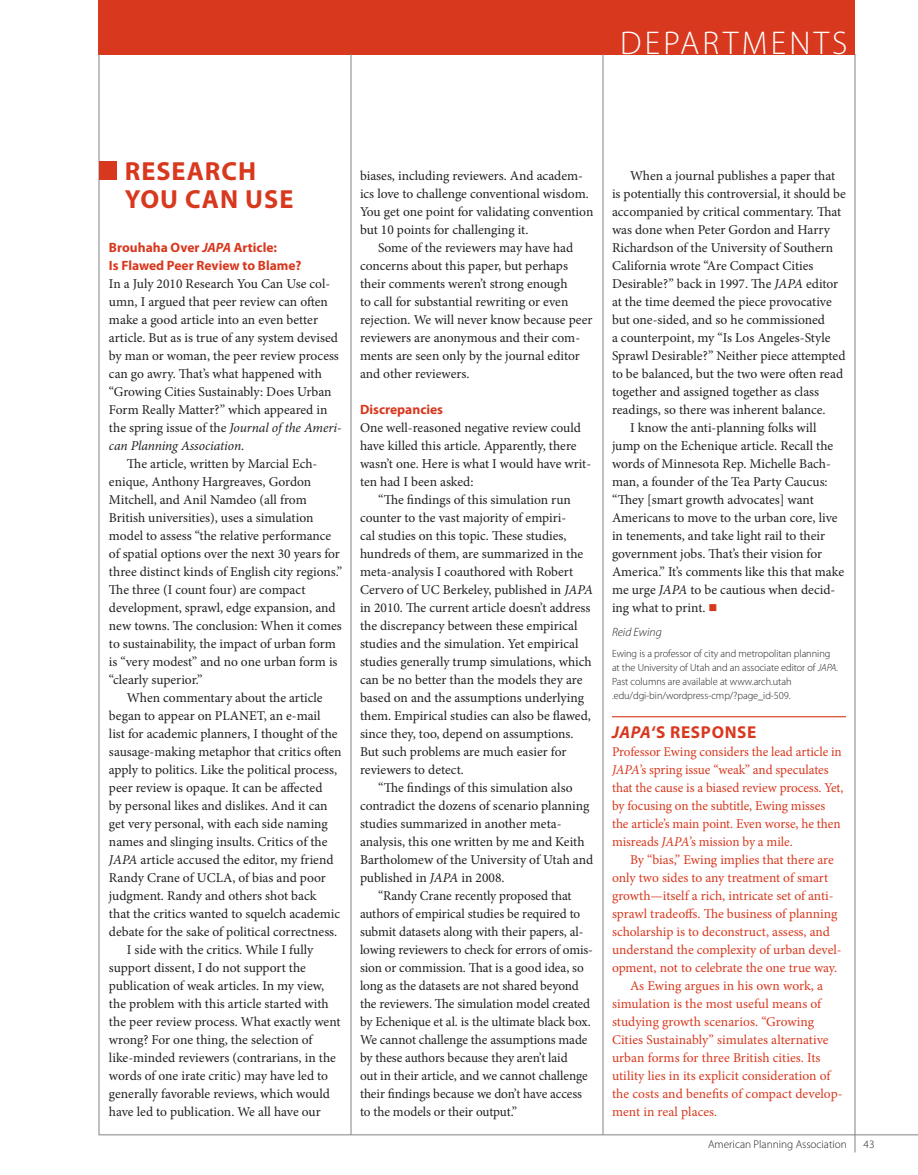
<style>
.page{position:relative;width:918px;height:1175px;background:#fff}
.page>*{position:absolute;margin:0;border:0;box-sizing:border-box;transform-origin:0 0}
.t1{font:300 33px "Myriad Pro";letter-spacing:.1em;color:#fff}
.PLAN_DEPT_Main_Head{font:700 26.25px/28.5px "Myriad Pro";letter-spacing:.04em;color:#d8381e}
.PLAN_DEPT_Main_Head-2{font:700 17.25px "Myriad Pro";letter-spacing:.04em;color:#d8381e}
.PLAN_DEPT_BodyText_I{font:13.5px/18px "Minion Pro";letter-spacing:-.005em;color:#231f20}
.PLAN_DEPT_BodyText_I-2{font:13.5px/18px "Minion Pro";color:#d8381e}
.PLAN_DEPT_BodyText_H{font:13.5px/18px "Minion Pro";color:#231f20}
.PLAN_DEPT_BodyText_N{font:13.5px/18px "Minion Pro";letter-spacing:-.005em;color:#d8381e}
.PLAN_DEPT_BodyText_N-2{font:13.5px/18px "Minion Pro";letter-spacing:-.005em;color:#231f20}
.PLAN_DEPT_BodyText_H-2{font:700 13.5px/18px "Myriad Pro";color:#d8381e}
.sidebar_byline{font:italic 300 12px "Myriad Pro";color:#231f20}
.PLAN_ALL_Footer_Righ{font:300 11.25px "Myriad Pro";color:#231f20}
.sidebar_author_bio{font:300 10.5px/14.2px "Myriad Pro";letter-spacing:-.005em;color:#231f20}
.s1{font-style:italic}
.s2{color:#d8381e}
</style>
<div class="page">
<hr style="left:99px;top:1134px;width:819px;height:1px;background:#808285">
<hr style="left:855px;top:54px;width:1px;height:1098px;background:#808285">
<div style="left:99px;top:0;width:756px;height:54px;background:#d8381e"></div>
<hr style="left:603px;top:54px;width:1px;height:1080px;background:#808285">
<hr style="left:351px;top:54px;width:1px;height:1080px;background:#808285">
<hr style="left:99px;top:54px;width:1px;height:1080px;background:#808285">
<div style="left:99px;top:162px;width:18px;height:18px;background:#d8381e"></div>
<hr style="left:612px;top:716px;width:234px;height:1px;background:#d8381e">
<h1 class="t1" style="left:620px;top:25px;width:229px">DEPARTMENTS</h1>
<p class="PLAN_DEPT_Main_Head" style="left:125px;top:157px;width:170px">RESEARCH<br>YOU CAN USE</p>
<p class="PLAN_DEPT_BodyText_H-2" style="left:109px;top:239px;width:194px">Brouhaha Over <span class="s1">JAPA</span> Article:<br>Is Flawed Peer Review to Blame?</p>
<p class="PLAN_DEPT_BodyText_H" style="left:109px;top:275px;width:234px">In a July 2010 Research You Can Use col&shy;umn, I argued that peer review can often make a good article into an even better article. But as is true of any system devised by man or woman, the peer review process can go awry. That’s what happened with “Growing Cities Sustainably: Does Urban Form Really Matter?” which appeared in the spring issue of the <span class="s1">Journal of the Ameri&shy;can Planning Association</span>.</p>
<p class="PLAN_DEPT_BodyText_I" style="left:109px;top:455px;width:235px;text-indent:18px">The article, written by Marcial Ech&shy;enique, Anthony Hargreaves, Gordon Mitchell, and Anil Namdeo (all from British universities), uses a simulation model to assess “the relative performance of spatial options over the next 30 years for three distinct kinds of English city regions.” The three (I count four) are compact development, sprawl, edge expansion, and new towns. The conclusion: When it comes to sustainability, the impact of urban form is “very modest” and no one urban form is “clearly superior.”</p>
<p class="PLAN_DEPT_BodyText_I" style="left:109px;top:689px;width:234px;text-indent:18px">When commentary about the article began to appear on PLANET, an e-mail<br>list for academic planners, I thought of the sausage-making metaphor that critics often apply to politics. Like the political process, peer review is opaque. It can be affected<br>by personal likes and dislikes. And it can get very personal, with each side naming names and slinging insults. Critics of the <span class="s1">JAPA</span> article accused the editor, my friend Randy Crane of UCLA, of bias and poor judgment. Randy and others shot back<br>that the critics wanted to squelch academic debate for the sake of political correctness.</p>
<p class="PLAN_DEPT_BodyText_I" style="left:109px;top:941px;width:233px;text-indent:18px">I side with the critics. While I fully support dissent, I do not support the publication of weak articles. In my view, the problem with this article started with the peer review process. What exactly went wrong? For one thing, the selection of like-minded reviewers (contrarians, in the words of one irate critic) may have led to generally favorable reviews, which would have led to publication. We all have our</p>
<p class="PLAN_DEPT_BodyText_I" style="left:360px;top:167px;width:235px">biases, including reviewers. And academ&shy;ics love to challenge conventional wisdom.<br>You get one point for validating convention but 10 points for challenging it.</p>
<p class="PLAN_DEPT_BodyText_I" style="left:360px;top:239px;width:234px;text-indent:18px">Some of the reviewers may have had concerns about this paper, but perhaps their comments weren’t strong enough<br>to call for substantial rewriting or even rejection. We will never know because peer reviewers are anonymous and their com&shy;ments are seen only by the journal editor and other reviewers.</p>
<p class="PLAN_DEPT_BodyText_H-2" style="left:360px;top:401px;width:85px">Discrepancies</p>
<p class="PLAN_DEPT_BodyText_N-2" style="left:360px;top:419px;width:233px">One well-reasoned negative review could have killed this article. Apparently, there wasn’t one. Here is what I would have writ&shy;ten had I been asked:</p>
<p class="PLAN_DEPT_BodyText_I" style="left:360px;top:491px;width:235px;text-indent:18px">“The findings of this simulation run counter to the vast majority of empiri-<br>cal studies on this topic. These studies, hundreds of them, are summarized in the meta-analysis I coauthored with Robert Cervero of UC Berkeley, published in <span class="s1">JAPA </span>in 2010. The current article doesn’t address the discrepancy between these empirical studies and the simulation. Yet empirical studies generally trump simulations, which can be no better than the models they are based on and the assumptions underlying them. Empirical studies can also be flawed, since they, too, depend on assumptions.<br>But such problems are much easier for reviewers to detect.</p>
<p class="PLAN_DEPT_BodyText_I" style="left:360px;top:779px;width:235px;text-indent:18px">“The findings of this simulation also contradict the dozens of scenario planning studies summarized in another meta&shy;analysis, this one written by me and Keith Bartholomew of the University of Utah and published in <span class="s1">JAPA</span> in 2008.</p>
<p class="PLAN_DEPT_BodyText_I" style="left:360px;top:887px;width:235px;text-indent:18px">“Randy Crane recently proposed that authors of empirical studies be required to submit datasets along with their papers, al&shy;lowing reviewers to check for errors of omis&shy;sion or commission. That is a good idea, so long as the datasets are not shared beyond the reviewers. The simulation model created by Echenique et al. is the ultimate black box.<br>We cannot challenge the assumptions made by these authors because they aren’t laid<br>out in their article, and we cannot challenge their findings because we don’t have access to the models or their output.”</p>
<p class="PLAN_DEPT_BodyText_I" style="left:612px;top:167px;width:235px;text-indent:18px">When a journal publishes a paper that is potentially this controversial, it should be accompanied by critical commentary. That was done when Peter Gordon and Harry Richardson of the University of Southern California wrote “Are Compact Cities Desirable?” back in 1997. The <span class="s1">JAPA</span> editor at the time deemed the piece provocative but one-sided, and so he commissioned<br>a counterpoint, my “Is Los Angeles-Style Sprawl Desirable?” Neither piece attempted to be balanced, but the two were often read together and assigned together as class readings, so there was inherent balance.</p>
<p class="PLAN_DEPT_BodyText_I" style="left:612px;top:419px;width:234px;text-indent:18px">I know the anti-planning folks will jump on the Echenique article. Recall the words of Minnesota Rep. Michelle Bach&shy;man, a founder of the Tea Party Caucus: “They [smart growth advocates] want Americans to move to the urban core, live in tenements, and take light rail to their government jobs. That’s their vision for America.” It’s comments like this that make me urge <span class="s1">JAPA</span> to be cautious when decid&shy;ing what to print. <span class="s2">■</span></p>
<p class="sidebar_byline" style="left:612px;top:626px;width:51px">Reid Ewing</p>
<p class="sidebar_author_bio" style="left:612px;top:646px;width:228px">Ewing is a professor of city and metropolitan planning at the University of Utah and an associate editor of <span class="s1">JAPA</span>.<br>Past columns are available at www.arch.utah .edu/dgi-bin/wordpress-cmp/?page_id-509.</p>
<p class="PLAN_DEPT_Main_Head-2" style="left:612px;top:723px;width:146px"><span class="s1">JAPA</span>‘S RESPONSE</p>
<p class="PLAN_DEPT_BodyText_N" style="left:612px;top:743px;width:233px">Professor Ewing considers the lead article in <span class="s1">JAPA</span>’s spring issue “weak” and speculates that the cause is a biased review process. Yet, by focusing on the subtitle, Ewing misses the article’s main point. Even worse, he then misreads <span class="s1">JAPA</span>’s mission by a mile.</p>
<p class="PLAN_DEPT_BodyText_I-2" style="left:612px;top:851px;width:231px;text-indent:18px">By “bias,” Ewing implies that there are only two sides to any treatment of smart growth—itself a rich, intricate set of anti&shy;sprawl tradeoffs. The business of planning scholarship is to deconstruct, assess, and understand the complexity of urban devel&shy;opment, not to celebrate the one true way.</p>
<p class="PLAN_DEPT_BodyText_I-2" style="left:612px;top:977px;width:232px;text-indent:18px">As Ewing argues in his own work, a simulation is the most useful means of studying growth scenarios. “Growing Cities Sustainably” simulates alternative urban forms for three British cities. Its utility lies in its explicit consideration of the costs and benefits of compact develop&shy;ment in real places.</p>
<p class="PLAN_ALL_Footer_Righ" style="left:708px;top:1138px;width:140px">American Planning Association</p>
<p class="PLAN_ALL_Footer_Righ" style="left:864px;top:1138px;width:12px">43</p>
</div>
